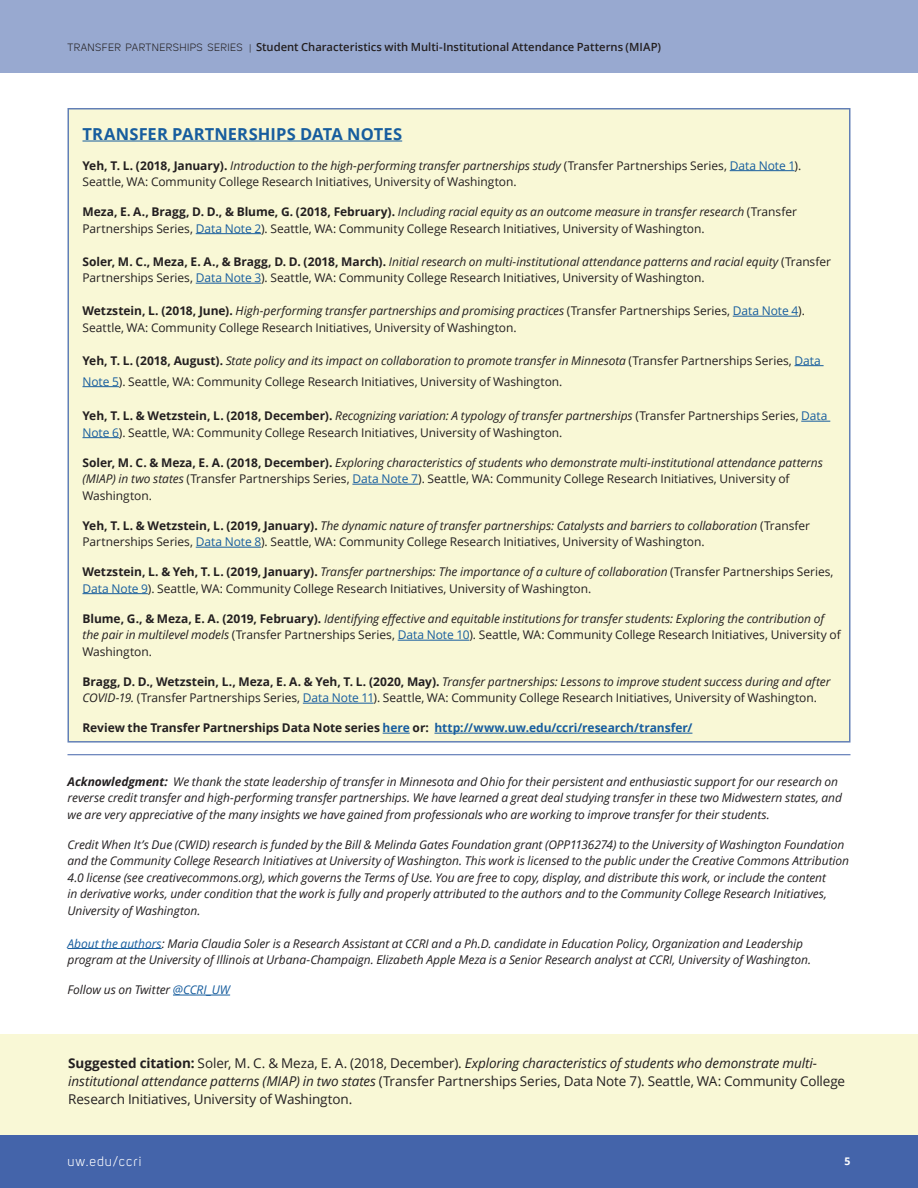
<style>
.page{position:relative;width:918px;height:1188px;background:#fff}
.page>*{position:absolute;margin:0;border:0;box-sizing:border-box;transform-origin:0 0}
.text{font:700 16.5px "Open Sans";letter-spacing:.01em;color:#175d9e}
.text-2{font:13.5px/18px "Open Sans";letter-spacing:-.01em;color:#231f20}
.t1{font:13.5px "Uni Sans";letter-spacing:.08em;color:#fff}
.text-3{font:12px/16.5px "Open Sans";letter-spacing:-.005em;color:#231f20}
.text-4{font:italic 12px/16.5px "Open Sans";letter-spacing:-.005em;color:#231f20}
.text-5{font:700 12px "Open Sans";letter-spacing:-.005em;color:#231f20}
.t2{font:600 11.25px "Open Sans";color:#231f20}
.t3{font:700 10.5px "Open Sans";color:#fff}
.s1{font-family:"Uni Sans";font-weight:400;font-size:10.5px}
.s2{font-family:"Uni Sans";font-weight:400;font-size:9px}
.s3{font-weight:700}
.s4{font-style:italic}
.s5{color:#175d9e}
.s6{font-weight:700;font-style:normal}
.s7{font-style:normal}
.s8{font-style:normal;color:#175d9e}
</style>
<div class="page">
<div style="left:0;top:1134px;width:918px;height:54px;background:#4464aa"></div>
<div style="left:0;top:0;width:918px;height:73px;background:#98a9d0"></div>
<hr style="left:68px;top:948px;width:94px;height:1px;background:#175d9e">
<hr style="left:173px;top:995px;width:57px;height:1px;background:#175d9e">
<div style="left:0;top:1035px;width:918px;height:100px;background:#f9f8d6"></div>
<hr style="left:68px;top:754px;width:782px;height:1px;background:#4464aa">
<div style="left:68px;top:109px;width:782px;height:633px;background:#f9f8d6"></div>
<hr style="left:82px;top:141px;width:320px;height:1px;background:#175d9e">
<hr style="left:730px;top:170px;width:65px;height:1px;background:#175d9e">
<hr style="left:196px;top:233px;width:65px;height:1px;background:#175d9e">
<hr style="left:196px;top:283px;width:65px;height:1px;background:#175d9e">
<hr style="left:733px;top:316px;width:65px;height:1px;background:#175d9e">
<svg style="left:795px;top:365px;width:29px;height:1px"></svg>
<hr style="left:82px;top:386px;width:37px;height:1px;background:#175d9e">
<svg style="left:801px;top:421px;width:29px;height:1px"></svg>
<hr style="left:82px;top:437px;width:37px;height:1px;background:#175d9e">
<hr style="left:352px;top:484px;width:66px;height:1px;background:#175d9e">
<hr style="left:196px;top:547px;width:65px;height:1px;background:#175d9e">
<hr style="left:82px;top:593px;width:66px;height:1px;background:#175d9e">
<hr style="left:398px;top:640px;width:71px;height:1px;background:#175d9e">
<hr style="left:303px;top:703px;width:70px;height:1px;background:#175d9e">
<svg style="left:383px;top:733px;width:27px;height:1px"></svg>
<hr style="left:434px;top:733px;width:258px;height:1px;background:#175d9e">
<p class="t2" style="left:68px;top:39px;width:595px"><span class="s1">TRANSFER PARTNERSHIPS SERIES</span> <span class="s2">|</span> Student Characteristics with Multi-Institutional Attendance Patterns (MIAP)</p>
<p class="text" style="left:82px;top:122px;width:321px">TRANSFER PARTNERSHIPS DATA NOTES</p>
<p class="text-3" style="left:82px;top:157px;width:720px"><span class="s3">Yeh, T. L. (2018, January).</span> <span class="s4">Introduction to the high-performing transfer partnerships study</span> (Transfer Partnerships Series, <span class="s5">Data Note 1</span>).<br>Seattle, WA: Community College Research Initiatives, University of Washington.</p>
<p class="text-3" style="left:82px;top:203px;width:716px"><span class="s3">Meza, E. A., Bragg, D. D., &amp; Blume, G. (2018, February).</span> <span class="s4">Including racial equity as an outcome measure in transfer research</span> (Transfer<br>Partnerships Series, <span class="s5">Data Note 2</span>). Seattle, WA: Community College Research Initiatives, University of Washington.</p>
<p class="text-3" style="left:82px;top:253px;width:750px"><span class="s3">Soler, M. C., Meza, E. A., &amp; Bragg, D. D. (2018, March).</span> <span class="s4">Initial research on multi-institutional attendance patterns and racial equity</span> (Transfer<br>Partnerships Series, <span class="s5">Data Note 3</span>). Seattle, WA: Community College Research Initiatives, University of Washington.</p>
<p class="text-3" style="left:82px;top:302px;width:724px"><span class="s3">Wetzstein, L. (2018, June).</span> <span class="s4">High-performing transfer partnerships and promising practices</span> (Transfer Partnerships Series, <span class="s5">Data Note 4</span>).<br>Seattle, WA: Community College Research Initiatives, University of Washington.</p>
<p class="text-3" style="left:82px;top:350px;width:740px;line-height:21px"><span class="s3">Yeh, T. L. (2018, August).</span> <span class="s4">State policy and its impact on collaboration to promote transfer in Minnesota</span> (Transfer Partnerships Series, <span class="s5">Data<br>Note 5</span>). Seattle, WA: Community College Research Initiatives, University of Washington.</p>
<p class="text-3" style="left:82px;top:407px;width:747px"><span class="s3">Yeh, T. L. &amp; Wetzstein, L. (2018, December).</span> <span class="s4">Recognizing variation: A typology of transfer partnerships</span> (Transfer Partnerships Series, <span class="s5">Data<br>Note 6</span>). Seattle, WA: Community College Research Initiatives, University of Washington.</p>
<p class="text-4" style="left:82px;top:454px;width:742px"><span class="s6">Soler, M. C. &amp; Meza, E. A. (2018, December).</span> Exploring characteristics of students who demonstrate multi-institutional attendance patterns (MIAP) in two states <span class="s7">(Transfer Partnerships Series,</span> <span class="s8">Data Note 7</span><span class="s7">). Seattle, WA: Community College Research Initiatives, University of<br>Washington.</span></p>
<p class="text-3" style="left:82px;top:517px;width:729px"><span class="s3">Yeh, T. L. &amp; Wetzstein, L. (2019, January).</span> <span class="s4">The dynamic nature of transfer partnerships: Catalysts and barriers to collaboration</span> (Transfer<br>Partnerships Series, <span class="s5">Data Note 8</span>). Seattle, WA: Community College Research Initiatives, University of Washington.</p>
<p class="text-3" style="left:82px;top:563px;width:753px"><span class="s3">Wetzstein, L. &amp; Yeh, T. L. (2019, January).</span> <span class="s4">Transfer partnerships: The importance of a culture of collaboration</span> (Transfer Partnerships Series,<br><span class="s5">Data Note 9</span>). Seattle, WA: Community College Research Initiatives, University of Washington.</p>
<p class="text-4" style="left:82px;top:610px;width:760px"><span class="s6">Blume, G., &amp; Meza, E. A. (2019, February).</span> Identifying effective and equitable institutions for transfer students: Exploring the contribution of the pair in multilevel models <span class="s7">(Transfer Partnerships Series,</span> <span class="s8">Data Note 10</span><span class="s7">). Seattle, WA: Community College Research Initiatives, University of<br>Washington.</span></p>
<p class="text-3" style="left:82px;top:673px;width:749px"><span class="s3">Bragg, D. D., Wetzstein, L., Meza, E. A. &amp; Yeh, T. L. (2020, May).</span> <span class="s4">Transfer partnerships: Lessons to improve student success during and after<br>COVID-19.</span> (Transfer Partnerships Series, <span class="s5">Data Note 11</span>). Seattle, WA: Community College Research Initiatives, University of Washington.</p>
<p class="text-5" style="left:82px;top:719px;width:611px">Review the Transfer Partnerships Data Note series <span class="s5">here</span> or: <span class="s5">http://www.uw.edu/ccri/research/transfer/</span></p>
<p class="text-4" style="left:68px;top:773px;width:776px"><span class="s3">Acknowledgment:</span> We thank the state leadership of transfer in Minnesota and Ohio for their persistent and enthusiastic support for our research on reverse credit transfer and high-performing transfer partnerships. We have learned a great deal studying transfer in these two Midwestern states, and we are very appreciative of the many insights we have gained from professionals who are working to improve transfer for their students.</p>
<p class="text-4" style="left:68px;top:836px;width:783px">Credit When It’s Due (CWID) research is funded by the Bill &amp; Melinda Gates Foundation grant (OPP1136274) to the University of Washington Foundation and the Community College Research Initiatives at University of Washington. This work is licensed to the public under the Creative Commons Attribution 4.0 license (see creativecommons.org), which governs the Terms of Use. You are free to copy, display, and distribute this work, or include the content<br>in derivative works, under condition that the work is fully and properly attributed to the authors and to the Community College Research Initiatives, University of Washington.</p>
<p class="text-4" style="left:68px;top:935px;width:745px"><span class="s5">About the authors</span>: Maria Claudia Soler is a Research Assistant at CCRI and a Ph.D. candidate in Education Policy, Organization and Leadership program at the University of Illinois at Urbana-Champaign. Elizabeth Apple Meza is a Senior Research analyst at CCRI, University of Washington.</p>
<p class="text-4" style="left:68px;top:981px;width:164px">Follow us on Twitter <span class="s5">@CCRI_UW</span></p>
<p class="text-2" style="left:68px;top:1054px;width:778px"><span class="s3">Suggested citation:</span> Soler, M. C. &amp; Meza, E. A. (2018, December). <span class="s4">Exploring characteristics of students who demonstrate multi&shy;institutional attendance patterns (MIAP) in two states</span> (Transfer Partnerships Series, Data Note 7). Seattle, WA: Community College<br>Research Initiatives, University of Washington.</p>
<p class="t1" style="left:68px;top:1153px;width:75px">uw.edu/ccri</p>
<p class="t3" style="left:845px;top:1154px;width:7px">5</p>
</div>
